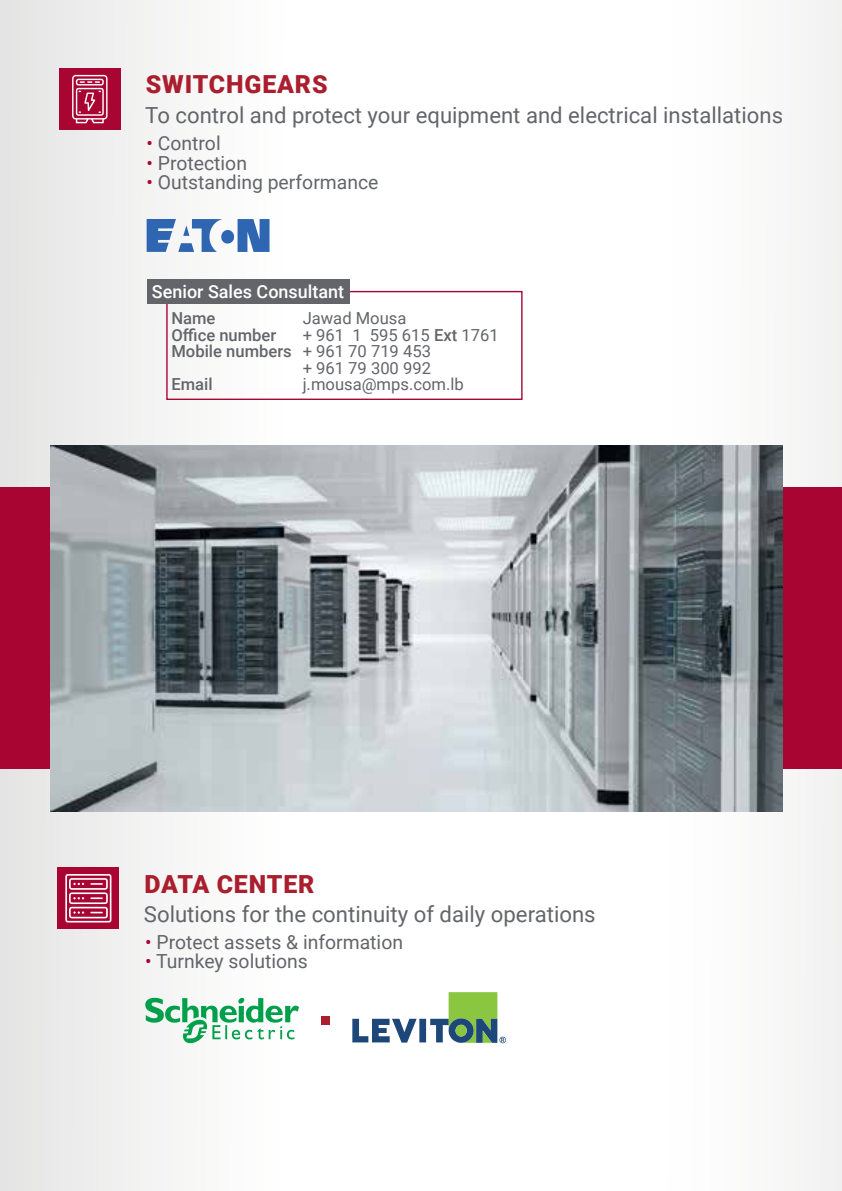
<style>
.page{position:relative;width:842px;height:1191px;background:#fff}
.page>*{position:absolute;margin:0;border:0;box-sizing:border-box;transform-origin:0 0}
.t1{font:900 25px "Roboto";letter-spacing:.03em;color:#aa1e2e}
.t2{font:900 24.8px "Roboto";letter-spacing:.035em;color:#aa1e2e}
.t3{font:22.2px "Roboto";color:#63656a}
.t4{font:19.4px "Roboto";color:#63656a}
.t5{font:500 18px "Roboto";color:#fff}
.t6{font:16.6px/16.6px "Roboto";color:#63656a}
.t7{font:500 16.6px/16.6px "Roboto";color:#63656a}
.s1{color:#a90533}
.s2{font-weight:500}
</style>
<div class="page">
<div style="left:0;top:0;width:842px;height:1191px;background:linear-gradient(to right,#f3f2f2,#fff)"></div>
<div style="left:0;top:488px;width:842px;height:281px;background:#a90533"></div>
<img style="left:51px;top:445px;width:731px;height:366px">
<div style="left:57px;top:867px;width:62px;height:62px;background:#a90533"></div>
<svg style="left:65px;top:874px;width:46px;height:48px"></svg>
<svg style="left:145px;top:997px;width:154px;height:46px"></svg>
<div style="left:322px;top:1016px;width:8px;height:8px;background:#aa1e2e"></div>
<svg style="left:352px;top:992px;width:154px;height:51px"></svg>
<div style="left:59px;top:68px;width:62px;height:62px;background:#a90533"></div>
<svg style="left:72px;top:75px;width:36px;height:48px"></svg>
<svg style="left:147px;top:219px;width:122px;height:33px"></svg>
<div style="left:166px;top:291px;width:356px;height:109px;border:1px solid #a90533"></div>
<div style="left:147px;top:279px;width:203px;height:25px;background:#63656a"></div>
<p class="t2" style="left:146px;top:67px;width:183px">SWITCHGEARS</p>
<p class="t3" style="left:145px;top:99px;width:639px">To control and protect your equipment and electrical installations</p>
<p class="t4" style="left:147px;top:130px;width:76px"><span class="s1">•</span> Control</p>
<p class="t4" style="left:147px;top:149px;width:102px"><span class="s1">•</span> Protection</p>
<p class="t4" style="left:147px;top:168px;width:233px"><span class="s1">•</span> Outstanding performance</p>
<p class="t5" style="left:152px;top:278px;width:194px">Senior Sales Consultant</p>
<p class="t7" style="left:171px;top:309px;width:122px">Name<br>Office number<br>Mobile numbers</p>
<p class="t7" style="left:171px;top:376px;width:43px">Email</p>
<p class="t6" style="left:303px;top:309px;width:197px">Jawad Mousa<br>+ 961 1 595 615 <span class="s2">Ext</span> 1761 + 961 70 719 453<br>+ 961 79 300 992 j.mousa@mps.com.lb</p>
<p class="t1" style="left:144px;top:866px;width:172px">DATA CENTER</p>
<p class="t3" style="left:144px;top:898px;width:453px">Solutions for the continuity of daily operations</p>
<p class="t4" style="left:145px;top:928px;width:259px"><span class="s1">•</span> Protect assets &amp; information</p>
<p class="t4" style="left:145px;top:948px;width:164px"><span class="s1">•</span> Turnkey solutions</p>
</div>
